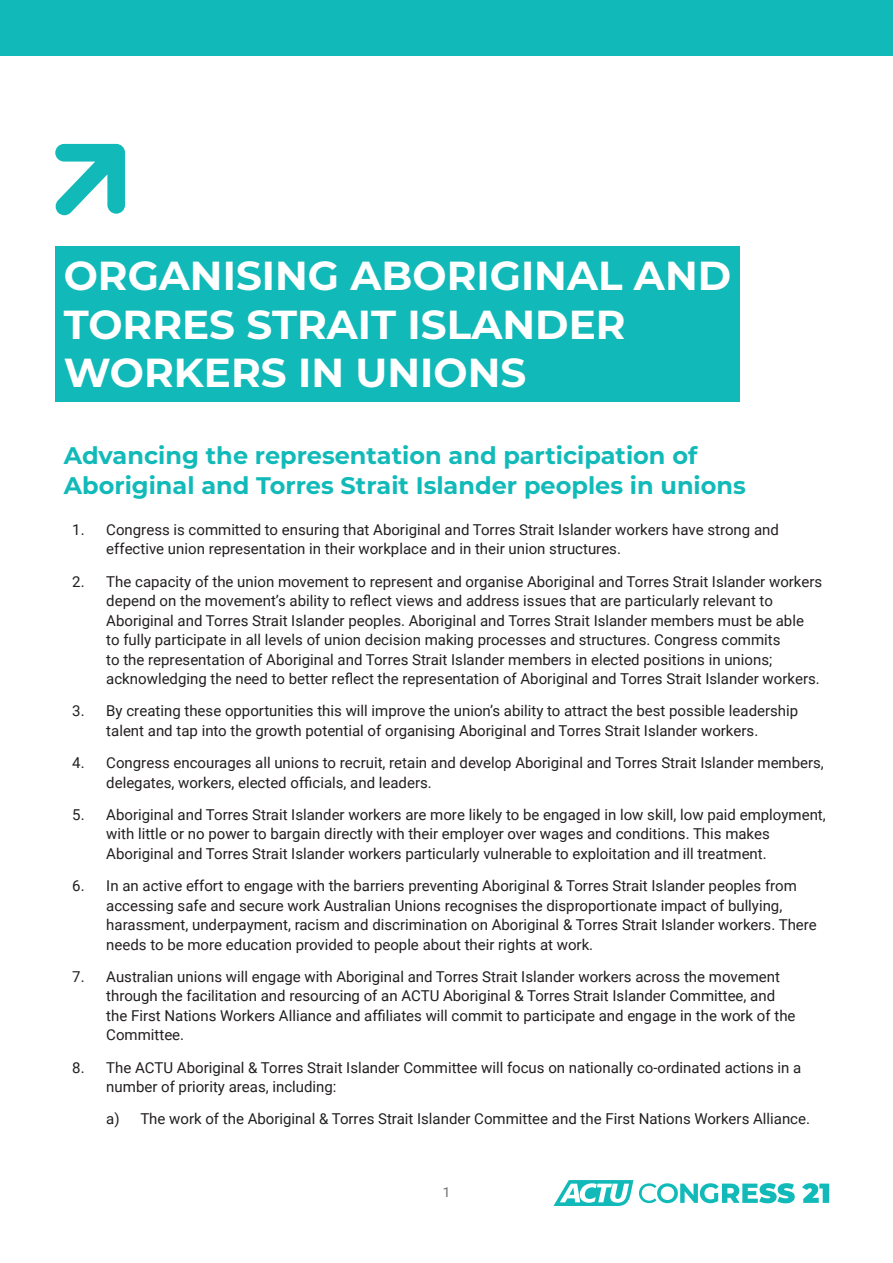
<style>
.page{position:relative;width:893px;height:1263px;background:#fff}
.page>*{position:absolute;margin:0;border:0;box-sizing:border-box;transform-origin:0 0}
.t1{font:700 40.5px/48.6px "Montserrat";color:#fff}
.t2{font:700 24px/30px "Montserrat";color:#11bab8}
.t3{font:15px/19.5px "Roboto";color:#231f20}
.t4{font:13.5px "Roboto";color:#6c6d70}
</style>
<div class="page">
<svg style="left:553px;top:1180px;width:80px;height:26px"></svg>
<svg style="left:639px;top:1183px;width:156px;height:20px"></svg>
<svg style="left:802px;top:1183px;width:27px;height:20px"></svg>
<div style="left:55px;top:247px;width:685px;height:155px;background:#11bab8"></div>
<div style="left:0;top:0;width:893px;height:55px;background:#11bab8"></div>
<svg style="left:55px;top:144px;width:70px;height:71px"></svg>
<h1 class="t1" style="left:64px;top:249px;width:669px">ORGANISING ABORIGINAL AND<br>TORRES STRAIT ISLANDER<br>WORKERS IN UNIONS</h1>
<h2 class="t2" style="left:64px;top:439px;width:684px">Advancing the representation and participation of<br>Aboriginal and Torres Strait Islander peoples in unions</h2>
<p class="t3" style="left:106px;top:519px;width:674px;text-indent:-34px">1. Congress is committed to ensuring that Aboriginal and Torres Strait Islander workers have strong and effective union representation in their workplace and in their union structures.</p>
<p class="t3" style="left:106px;top:571px;width:717px;text-indent:-34px">2. The capacity of the union movement to represent and organise Aboriginal and Torres Strait Islander workers depend on the movement’s ability to reflect views and address issues that are particularly relevant to Aboriginal and Torres Strait Islander peoples. Aboriginal and Torres Strait Islander members must be able<br>to fully participate in all levels of union decision making processes and structures. Congress commits<br>to the representation of Aboriginal and Torres Strait Islander members in elected positions in unions; acknowledging the need to better reflect the representation of Aboriginal and Torres Strait Islander workers.</p>
<p class="t3" style="left:72px;top:701px;width:727px;text-align:center">3. By creating these opportunities this will improve the union’s ability to attract the best possible leadership talent and tap into the growth potential of organising Aboriginal and Torres Strait Islander workers.</p>
<p class="t3" style="left:106px;top:752px;width:719px;text-indent:-34px">4. Congress encourages all unions to recruit, retain and develop Aboriginal and Torres Strait Islander members, delegates, workers, elected officials, and leaders.</p>
<p class="t3" style="left:106px;top:804px;width:721px;text-indent:-34px">5. Aboriginal and Torres Strait Islander workers are more likely to be engaged in low skill, low paid employment, with little or no power to bargain directly with their employer over wages and conditions. This makes<br>Aboriginal and Torres Strait Islander workers particularly vulnerable to exploitation and ill treatment.</p>
<p class="t3" style="left:106px;top:875px;width:712px;text-indent:-34px">6. In an active effort to engage with the barriers preventing Aboriginal &amp; Torres Strait Islander peoples from accessing safe and secure work Australian Unions recognises the disproportionate impact of bullying, harassment, underpayment, racism and discrimination on Aboriginal &amp; Torres Strait Islander workers. There needs to be more education provided to people about their rights at work.</p>
<p class="t3" style="left:106px;top:966px;width:691px;text-indent:-34px">7. Australian unions will engage with Aboriginal and Torres Strait Islander workers across the movement through the facilitation and resourcing of an ACTU Aboriginal &amp; Torres Strait Islander Committee, and the First Nations Workers Alliance and affiliates will commit to participate and engage in the work of the Committee.</p>
<p class="t3" style="left:106px;top:1057px;width:697px;text-indent:-34px">8. The ACTU Aboriginal &amp; Torres Strait Islander Committee will focus on nationally co-ordinated actions in a number of priority areas, including:</p>
<p class="t3" style="left:106px;top:1109px;width:705px">a) The work of the Aboriginal &amp; Torres Strait Islander Committee and the First Nations Workers Alliance.</p>
<p class="t4" style="left:443px;top:1183px;width:9px">1</p>
</div>
